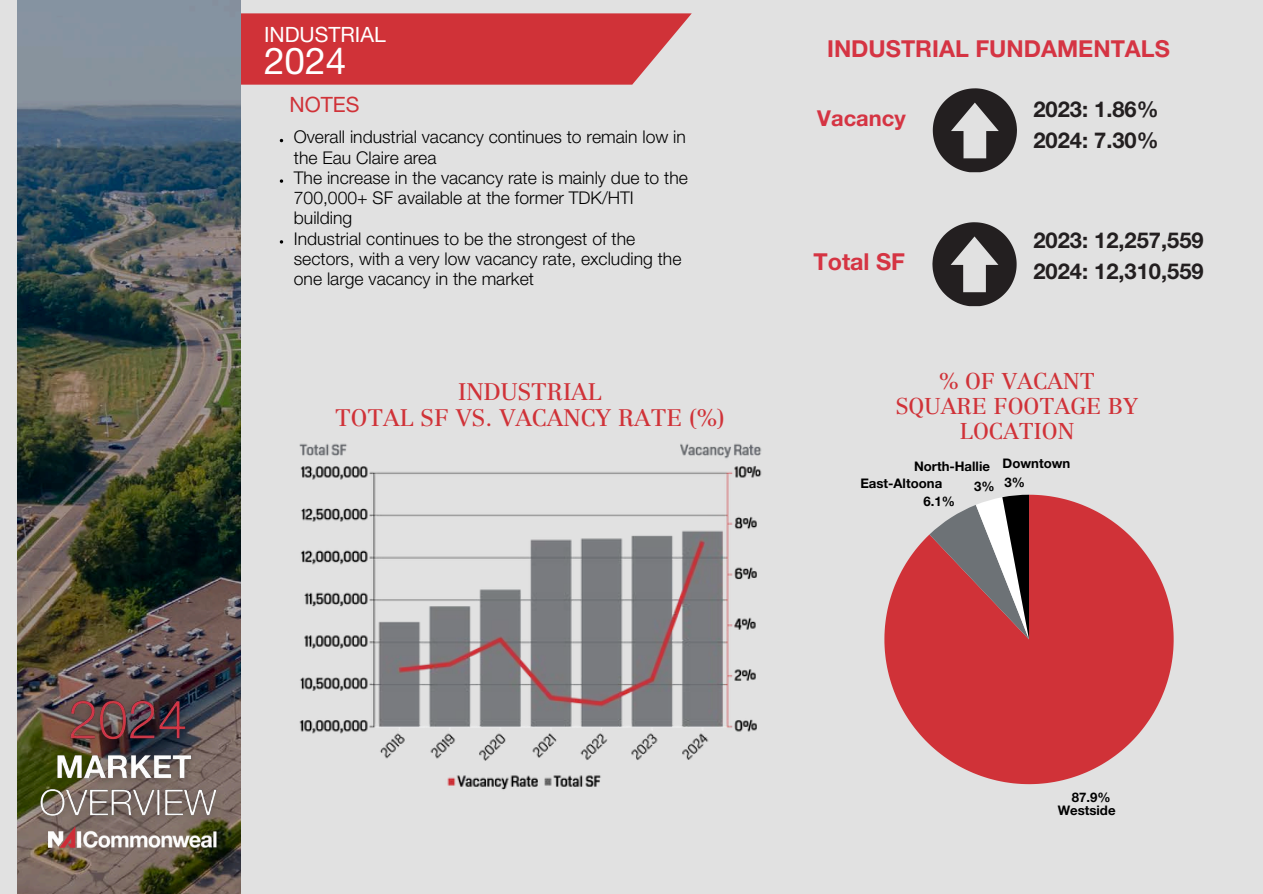
<style>
.page{position:relative;width:1263px;height:894px;background:#fff}
.page>*{position:absolute;margin:0;border:0;box-sizing:border-box;transform-origin:0 0}
.t1{font:37.05px "Helvetica Neue LT Std";color:#fff}
.t2{font:23.55px/25.8px "Centennial LT Std";color:#d03238;text-align:center}
.t3{font:700 23.4px "Helvetica Neue LT Std";color:#d53443}
.t4{font:22.5px/24.8px "Centennial LT Std";color:#d03238;text-align:center}
.t5{font:700 21.9px/30.3px "Helvetica Neue LT Std";color:#231f20}
.t6{font:700 21.9px "Helvetica Neue LT Std";color:#d53443}
.t7{font:21.15px "Helvetica Neue LT Std";color:#fff}
.t8{font:21.15px "Helvetica Neue LT Std";color:#d03238}
.t9{font:300 17.55px/20.2px "Helvetica Neue LT Std";color:#000}
.t10{font:700 13.2px "Helvetica Neue LT Std";color:#000}
</style>
<div class="page">
<div style="left:0;top:0;width:1263px;height:893px;background:#e1e1e1"></div>
<svg style="left:933px;top:88px;width:84px;height:84px"></svg>
<svg style="left:932px;top:222px;width:85px;height:84px"></svg>
<svg style="left:241px;top:13px;width:451px;height:72px"></svg>
<img style="left:18px;top:0;width:223px;height:893px">
<img style="left:27px;top:687px;width:204px;height:145px">
<img style="left:48px;top:825px;width:35px;height:22px">
<img style="left:83px;top:813px;width:138px;height:42px">
<img style="left:299px;top:443px;width:463px;height:347px">
<svg style="left:280px;top:179px;width:3px;height:4px"></svg>
<svg style="left:884px;top:494px;width:290px;height:290px;fill:#d03238"></svg>
<svg style="left:929px;top:494px;width:100px;height:145px"></svg>
<p class="t7" style="left:264px;top:27px;width:123px">INDUSTRIAL</p>
<p class="t1" style="left:264px;top:47px;width:84px">2024</p>
<p class="t8" style="left:289px;top:97px;width:72px">NOTES</p>
<h4 class="t9" style="left:294px;top:129px;width:394px">Overall industrial vacancy continues to remain low in the Eau Claire area</h4>
<p class="t9" style="left:294px;top:170px;width:396px">The increase in the vacancy rate is mainly due to the<br>700,000+ SF available at the former TDK/HTI building</p>
<h3 class="t9" style="left:294px;top:231px;width:389px">Industrial continues to be the strongest of the sectors, with a very low vacancy rate, excluding the one large vacancy in the market</h3>
<h5 class="t2" style="left:335px;top:381px;width:391px">INDUSTRIAL<br>TOTAL SF VS. VACANCY RATE (%)</h5>
<p class="t3" style="left:827px;top:41px;width:344px">INDUSTRIAL FUNDAMENTALS</p>
<p class="t6" style="left:817px;top:111px;width:90px">Vacancy</p>
<h6 class="t5" style="left:1033px;top:97px;width:127px">2023: 1.86%<br>2024: 7.30%</h6>
<p class="t3" style="left:813px;top:253px;width:93px">Total SF</p>
<h6 class="t5" style="left:1033px;top:228px;width:172px">2023: 12,257,559<br>2024: 12,310,559</h6>
<h5 class="t4" style="left:896px;top:371px;width:244px">% OF VACANT<br>SQUARE FOOTAGE BY<br>LOCATION</h5>
<h4 class="t10" style="left:914px;top:462px;width:77px">North-Hallie</h4>
<p class="t10" style="left:1003px;top:458px;width:69px">Downtown</p>
<h5 class="t10" style="left:860px;top:478px;width:83px">East-Altoona</h5>
<p class="t10" style="left:923px;top:496px;width:33px">6.1%</p>
<p class="t10" style="left:974px;top:479px;width:52px">3% 3%</p>
<p class="t10" style="left:1072px;top:792px;width:40px">87.9%</p>
<h5 class="t10" style="left:1058px;top:805px;width:59px">Westside</h5>
</div>
